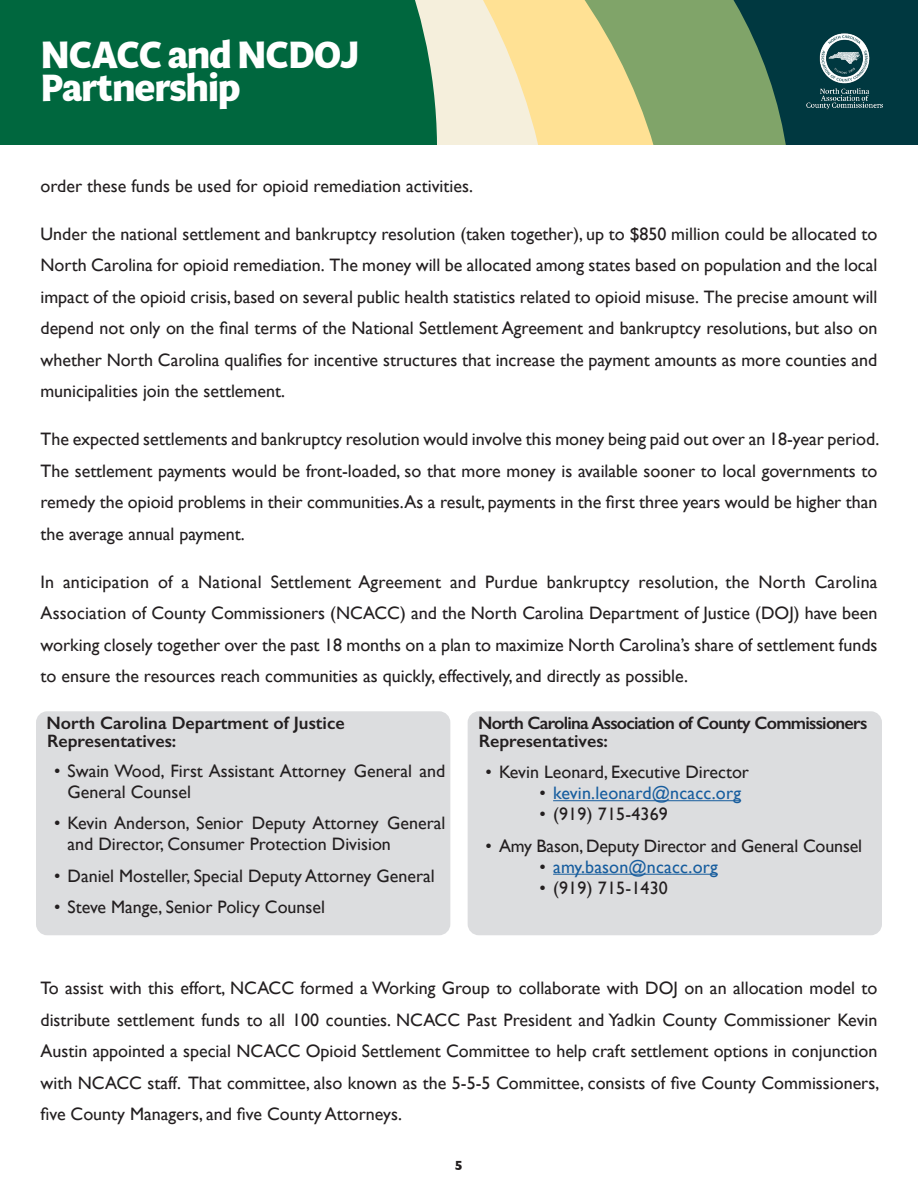
<style>
.page{position:relative;width:918px;height:1188px;background:#fff}
.page>*{position:absolute;margin:0;border:0;box-sizing:border-box;transform-origin:0 0}
.NCACCReportHeader{font:700 37.5px/33px "Multi Display";letter-spacing:-.03em;color:#fff}
.NCACCReportBody{font:18px/31.5px "Gill Sans";color:#231f20;text-align:justify}
.NCACCReportBody-2{font:600 18px "Gill Sans";color:#231f20}
.NCACCReportBody-3{font:600 18px "Gill Sans";letter-spacing:-.04em;color:#231f20}
.t1{font:18px "Gill Sans";letter-spacing:.01em;color:#175d9e}
.t2{font:700 13.5px "Gill Sans";color:#231f20}
.s1{color:#231f20}
</style>
<div class="page">
<div style="left:831px;top:0;width:87px;height:145px;background:#003840"></div>
<svg style="left:724px;top:0;width:107px;height:145px;background:#3c6b53"></svg>
<svg style="left:612px;top:0;width:112px;height:145px;background:#92ad6f"></svg>
<svg style="left:492px;top:0;width:120px;height:145px;background:#f9e1a1"></svg>
<svg style="left:0;top:0;width:492px;height:145px;background:#1e7851"></svg>
<img style="left:795px;top:29px;width:99px;height:85px">
<div style="left:38px;top:714px;width:410px;height:219px;background:#dcdddf;border-radius:9px"></div>
<div style="left:36px;top:711px;width:414px;height:224px;border:4px solid #dcdddf;border-radius:9px"></div>
<div style="left:470px;top:714px;width:410px;height:219px;background:#dcdddf;border-radius:9px"></div>
<hr style="left:553px;top:800px;width:188px;height:1px;background:#175d9e">
<hr style="left:553px;top:874px;width:165px;height:1px;background:#175d9e">
<div style="left:468px;top:711px;width:414px;height:224px;border:4px solid #dcdddf;border-radius:9px"></div>
<p class="NCACCReportHeader" style="left:40px;top:38px;width:321px">NCACC and NCDOJ<br>Partnership</p>
<p class="NCACCReportBody" style="left:40px;top:170px;width:434px">order these funds be used for opioid remediation activities.</p>
<p class="NCACCReportBody" style="left:40px;top:218px;width:839px">Under the national settlement and bankruptcy resolution (taken together), up to $850 million could be allocated to North Carolina for opioid remediation. The money will be allocated among states based on population and the local impact of the opioid crisis, based on several public health statistics related to opioid misuse. The precise amount will depend not only on the final terms of the National Settlement Agreement and bankruptcy resolutions, but also on whether North Carolina qualifies for incentive structures that increase the payment amounts as more counties and municipalities join the settlement.</p>
<p class="NCACCReportBody" style="left:40px;top:423px;width:840px">The expected settlements and bankruptcy resolution would involve this money being paid out over an 18-year period.<br>The settlement payments would be front-loaded, so that more money is available sooner to local governments to remedy the opioid problems in their communities.As a result, payments in the first three years would be higher than the average annual payment.</p>
<p class="NCACCReportBody" style="left:40px;top:566px;width:839px">In anticipation of a National Settlement Agreement and Purdue bankruptcy resolution, the North Carolina Association of County Commissioners (NCACC) and the North Carolina Department of Justice (DOJ) have been working closely together over the past 18 months on a plan to maximize North Carolina’s share of settlement funds to ensure the resources reach communities as quickly, effectively, and directly as possible.</p>
<p class="NCACCReportBody-2" style="left:46px;top:712px;width:300px">North Carolina Department of Justice</p>
<p class="NCACCReportBody-2" style="left:47px;top:730px;width:131px">Representatives:</p>
<p class="NCACCReportBody" style="left:68px;top:760px;width:380px;line-height:21px;text-indent:-14px">• Swain Wood, First Assistant Attorney General and<br>General Counsel</p>
<p class="NCACCReportBody" style="left:68px;top:813px;width:379px;line-height:21px;text-indent:-14px">• Kevin Anderson, Senior Deputy Attorney General and Director, Consumer Protection Division</p>
<p class="NCACCReportBody" style="left:54px;top:860px;width:382px">• Daniel Mosteller, Special Deputy Attorney General</p>
<p class="NCACCReportBody" style="left:54px;top:891px;width:273px">• Steve Mange, Senior Policy Counsel</p>
<p class="NCACCReportBody-3" style="left:478px;top:712px;width:391px">North Carolina Association of County Commissioners</p>
<p class="NCACCReportBody-2" style="left:479px;top:730px;width:131px">Representatives:</p>
<p class="NCACCReportBody" style="left:486px;top:756px;width:265px">• Kevin Leonard, Executive Director</p>
<p class="t1" style="left:540px;top:783px;width:203px"><span class="s1">•</span> kevin.leonard@ncacc.org</p>
<p class="NCACCReportBody" style="left:540px;top:798px;width:130px">• (919) 715-4369</p>
<p class="NCACCReportBody" style="left:486px;top:830px;width:378px">• Amy Bason, Deputy Director and General Counsel</p>
<p class="t1" style="left:540px;top:856px;width:180px"><span class="s1">•</span> amy.bason@ncacc.org</p>
<p class="NCACCReportBody" style="left:540px;top:872px;width:130px">• (919) 715-1430</p>
<p class="NCACCReportBody" style="left:40px;top:972px;width:840px">To assist with this effort, NCACC formed a Working Group to collaborate with DOJ on an allocation model to distribute settlement funds to all 100 counties. NCACC Past President and Yadkin County Commissioner Kevin Austin appointed a special NCACC Opioid Settlement Committee to help craft settlement options in conjunction with NCACC staff. That committee, also known as the 5-5-5 Committee, consists of five County Commissioners, five County Managers, and five County Attorneys.</p>
<p class="t2" style="left:455px;top:1155px;width:10px">5</p>
</div>
